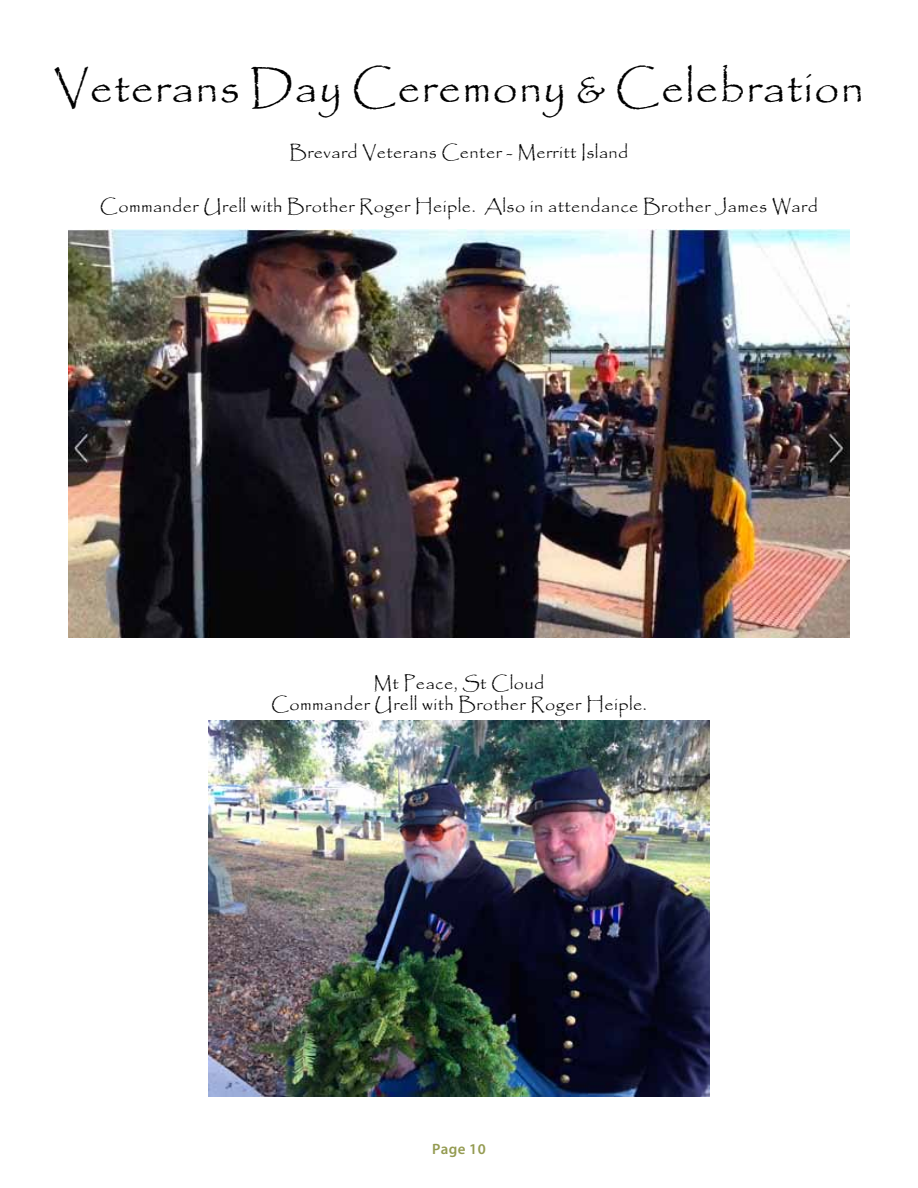
<style>
.page{position:relative;width:918px;height:1188px;background:#fff}
.page>*{position:absolute;margin:0;border:0;box-sizing:border-box;transform-origin:0 0}
.t1{font:45px "Papyrus";letter-spacing:.025em;color:#000}
.t2{font:18px/21px "Papyrus";letter-spacing:.025em;color:#000;text-align:center}
.t3{font:600 15px "Myriad Pro";letter-spacing:.025em;color:#949b51}
</style>
<div class="page">
<img style="left:208px;top:720px;width:502px;height:377px">
<img style="left:69px;top:230px;width:780px;height:408px">
<h1 class="t1" style="left:54px;top:60px;width:811px">Veterans Day Ceremony &amp; Celebration</h1>
<p class="t2" style="left:290px;top:141px;width:340px">Brevard Veterans Center - Merritt Island</p>
<p class="t2" style="left:100px;top:195px;width:719px">Commander Urell with Brother Roger Heiple. Also in attendance Brother James Ward</p>
<p class="t2" style="left:271px;top:672px;width:377px">Mt Peace, St Cloud<br>Commander Urell with Brother Roger Heiple.</p>
<p class="t3" style="left:432px;top:1139px;width:55px">Page 10</p>
</div>
